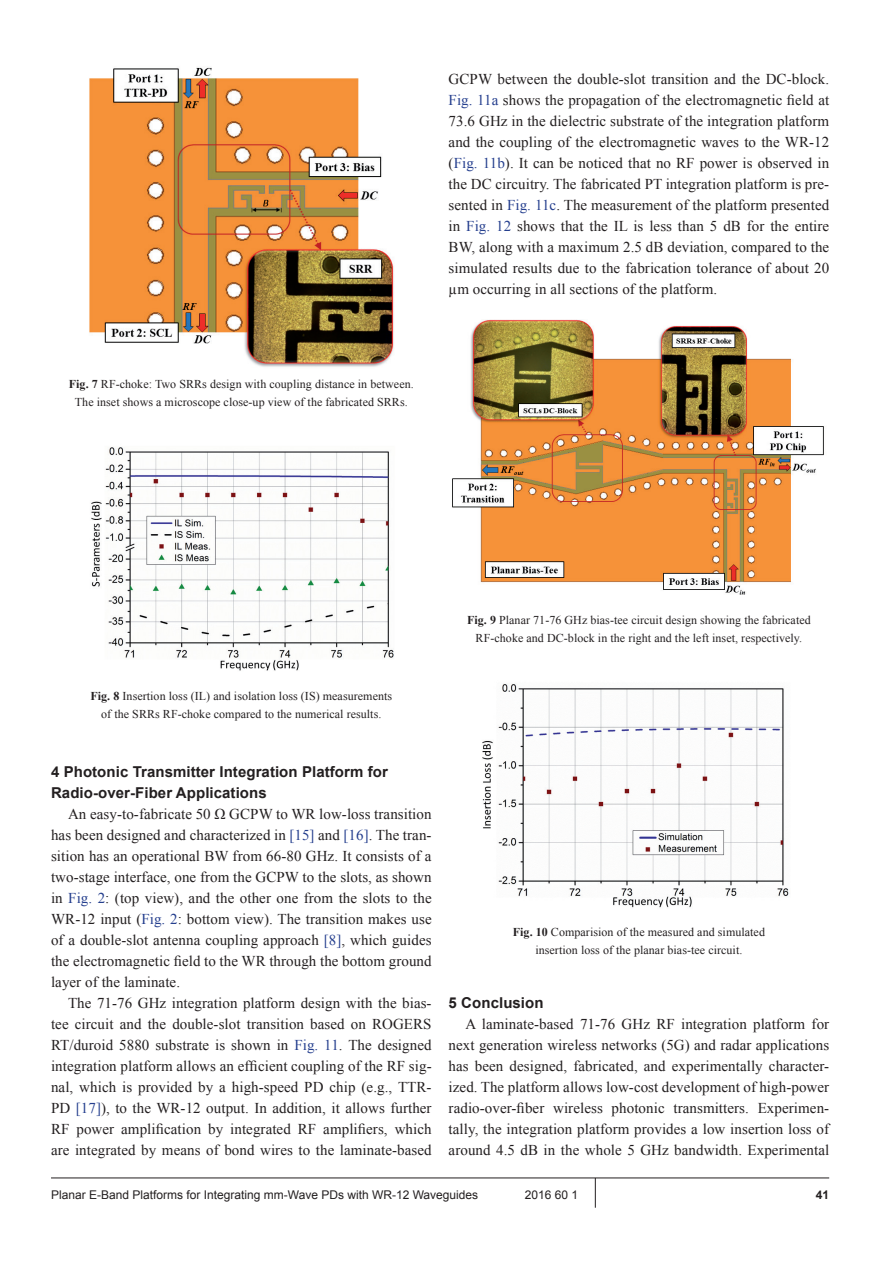
<style>
.page{position:relative;width:893px;height:1263px;background:#fff}
.page>*{position:absolute;margin:0;border:0;box-sizing:border-box;transform-origin:0 0}
.t1{font:15px/21px "Times New Roman";letter-spacing:.005em;color:#231f20;text-align:justify}
.t2{font:700 15px/21px "Arial";letter-spacing:.005em;color:#231f20}
.t3{font:12px/18px "Times New Roman";letter-spacing:.005em;color:#231f20;text-align:center}
.t4{font:12px "Arial";color:#231f20}
.t5{font:700 12px "Arial";color:#231f20}
.s1{font-weight:700}
.s2{color:#253f8e}
</style>
<div class="page">
<hr style="left:51px;top:1177px;width:778px;height:1px;background:#231f20">
<hr style="left:595px;top:1178px;width:1px;height:30px;background:#231f20">
<img style="left:89px;top:67px;width:305px;height:300px">
<img style="left:91px;top:447px;width:303px;height:224px">
<img style="left:452px;top:319px;width:372px;height:276px">
<img style="left:482px;top:684px;width:307px;height:224px">
<p class="t3" style="left:69px;top:375px;width:346px"><span class="s1">Fig. 7</span> RF-choke: Two SRRs design with coupling distance in between.<br>The inset shows a microscope close-up view of the fabricated SRRs.</p>
<p class="t1" style="left:449px;top:68px;width:382px">GCPW between the double-slot transition and the DC-block.<br><span class="s2">Fig. 11a</span> shows the propagation of the electromagnetic field at 73.6 GHz in the dielectric substrate of the integration platform and the coupling of the electromagnetic waves to the WR-12 (<span class="s2">Fig. 11b</span>). It can be noticed that no RF power is observed in the DC circuitry. The fabricated PT integration platform is pre&shy;sented in <span class="s2">Fig. 11c</span>. The measurement of the platform presented in <span class="s2">Fig. 12</span> shows that the IL is less than 5 dB for the entire BW, along with a maximum 2.5 dB deviation, compared to the simulated results due to the fabrication tolerance of about 20 µm occurring in all sections of the platform.</p>
<p class="t3" style="left:467px;top:611px;width:345px"><span class="s1">Fig. 9</span> Planar 71-76 GHz bias-tee circuit design showing the fabricated<br>RF-choke and DC-block in the right and the left inset, respectively.</p>
<p class="t3" style="left:90px;top:687px;width:303px"><span class="s1">Fig. 8</span> Insertion loss (IL) and isolation loss (IS) measurements of the SRRs RF-choke compared to the numerical results.</p>
<p class="t2" style="left:51px;top:761px;width:338px">4 Photonic Transmitter Integration Platform for<br>Radio-over-Fiber Applications</p>
<p class="t1" style="left:51px;top:803px;width:382px;text-indent:17px">An easy-to-fabricate 50 Ω GCPW to WR low-loss transition has been designed and characterized in <span class="s2">[15]</span> and <span class="s2">[16]</span>. The tran&shy;sition has an operational BW from 66-80 GHz. It consists of a two-stage interface, one from the GCPW to the slots, as shown in <span class="s2">Fig. 2</span>: (top view), and the other one from the slots to the WR-12 input (<span class="s2">Fig. 2</span>: bottom view). The transition makes use of a double-slot antenna coupling approach <span class="s2">[8]</span>, which guides the electromagnetic field to the WR through the bottom ground layer of the laminate.</p>
<p class="t1" style="left:51px;top:992px;width:382px;text-indent:17px">The 71-76 GHz integration platform design with the bias&shy;tee circuit and the double-slot transition based on ROGERS RT/duroid 5880 substrate is shown in <span class="s2">Fig. 11</span>. The designed integration platform allows an efficient coupling of the RF sig&shy;nal, which is provided by a high-speed PD chip (e.g., TTR-PD <span class="s2">[17]</span>), to the WR-12 output. In addition, it allows further RF power amplification by integrated RF amplifiers, which are integrated by means of bond wires to the laminate-based</p>
<p class="t3" style="left:513px;top:923px;width:254px"><span class="s1">Fig. 10</span> Comparision of the measured and simulated insertion loss of the planar bias-tee circuit.</p>
<p class="t2" style="left:449px;top:992px;width:97px">5 Conclusion</p>
<p class="t1" style="left:449px;top:1013px;width:382px;text-indent:17px">A laminate-based 71-76 GHz RF integration platform for next generation wireless networks (5G) and radar applications has been designed, fabricated, and experimentally character&shy;ized. The platform allows low-cost development of high-power radio-over-fiber wireless photonic transmitters. Experimen&shy;tally, the integration platform provides a low insertion loss of around 4.5 dB in the whole 5 GHz bandwidth. Experimental</p>
<p class="t4" style="left:51px;top:1186px;width:429px">Planar E-Band Platforms for Integrating mm-Wave PDs with WR-12 Waveguides</p>
<p class="t4" style="left:525px;top:1186px;width:55px">2016 60 1</p>
<p class="t5" style="left:816px;top:1186px;width:15px">41</p>
</div>
